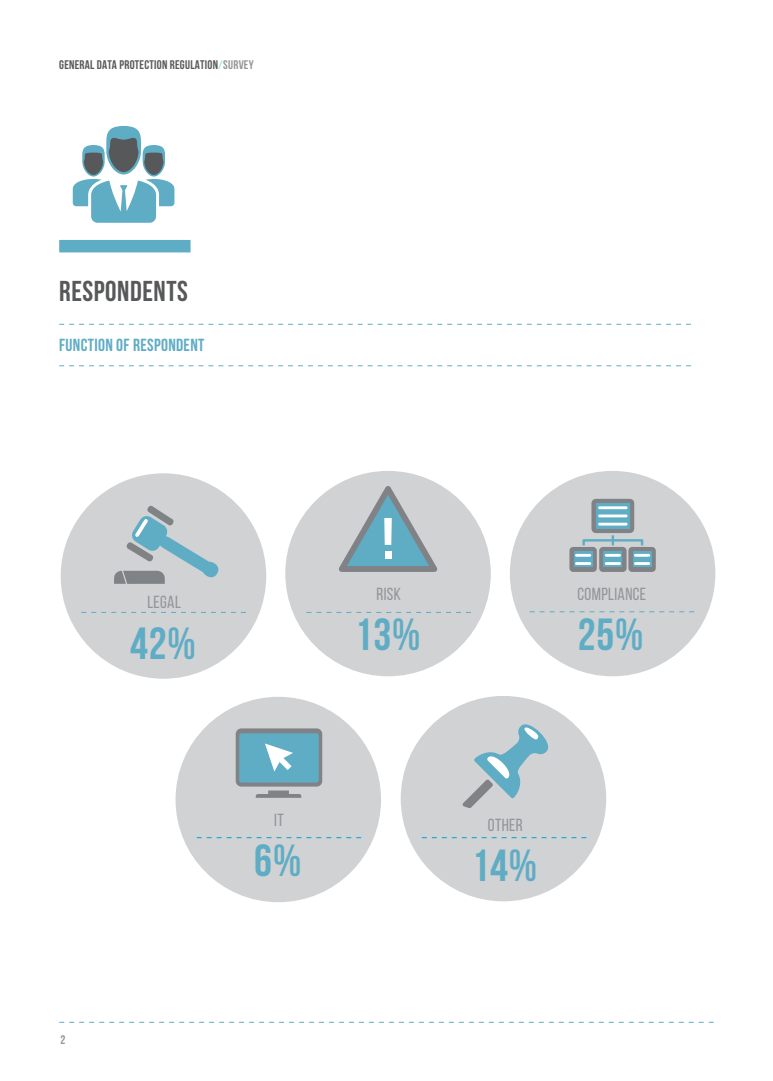
<style>
.page{position:relative;width:773px;height:1081px;background:#fff}
.page>*{position:absolute;margin:0;border:0;box-sizing:border-box;transform-origin:0 0}
.t1{font:700 45px "Bebas Neue";letter-spacing:.02em;color:#5facc5}
.t2{font:700 28.75px "Bebas Neue";letter-spacing:.02em;color:#57585a}
.t3{font:17.5px "Bebas Neue";letter-spacing:.02em;color:#939598}
.t4{font:700 17.5px "Bebas Neue";letter-spacing:.02em;color:#5facc5}
.t5{font:700 12.5px "Bebas Neue";letter-spacing:.02em;color:#57585a}
.t6{font:700 12.5px "Bebas Neue";color:#939598}
.s1{color:#94eadb}
.s2{color:#939598}
</style>
<div class="page">
<svg style="left:73px;top:126px;width:101px;height:97px"></svg>
<svg style="left:59px;top:365px;width:631px;height:1px"></svg>
<svg style="left:59px;top:324px;width:631px;height:1px"></svg>
<div style="left:285px;top:471px;width:205px;height:205px;background:#d1d2d4;border-radius:50%"></div>
<svg style="left:306px;top:612px;width:165px;height:1px"></svg>
<svg style="left:339px;top:486px;width:98px;height:86px"></svg>
<div style="left:400px;top:696px;width:206px;height:205px;background:#d1d2d4;border-radius:50%"></div>
<svg style="left:462px;top:724px;width:87px;height:84px"></svg>
<div style="left:175px;top:697px;width:206px;height:205px;background:#d1d2d4;border-radius:50%"></div>
<svg style="left:197px;top:837px;width:164px;height:1px"></svg>
<div style="left:236px;top:728px;width:86px;height:58px;background:#808285;border-radius:6px"></div>
<svg style="left:256px;top:790px;width:45px;height:8px"></svg>
<div style="left:239px;top:733px;width:80px;height:49px;background:#5facc5;border-radius:3px"></div>
<svg style="left:265px;top:743px;width:28px;height:28px"></svg>
<div style="left:509px;top:471px;width:206px;height:205px;background:#d1d2d4;border-radius:50%"></div>
<svg style="left:529px;top:611px;width:165px;height:1px"></svg>
<svg style="left:569px;top:499px;width:86px;height:73px"></svg>
<div style="left:574px;top:551px;width:18px;height:16px;background:#5facc5"></div>
<div style="left:632px;top:551px;width:19px;height:16px;background:#5facc5"></div>
<div style="left:603px;top:551px;width:19px;height:16px;background:#5facc5"></div>
<svg style="left:596px;top:503px;width:33px;height:25px"></svg>
<hr style="left:634px;top:554px;width:16px;height:3px;background:#fff">
<hr style="left:634px;top:562px;width:16px;height:3px;background:#fff">
<hr style="left:604px;top:554px;width:16px;height:3px;background:#fff">
<hr style="left:604px;top:562px;width:16px;height:3px;background:#fff">
<hr style="left:575px;top:554px;width:16px;height:3px;background:#fff">
<hr style="left:575px;top:562px;width:16px;height:3px;background:#fff">
<hr style="left:598px;top:506px;width:29px;height:3px;background:#fff">
<hr style="left:598px;top:523px;width:29px;height:2px;background:#fff">
<hr style="left:598px;top:514px;width:29px;height:3px;background:#fff">
<div style="left:61px;top:473px;width:205px;height:206px;background:#d1d2d4;border-radius:50%"></div>
<svg style="left:114px;top:506px;width:104px;height:78px"></svg>
<svg style="left:59px;top:1022px;width:654px;height:1px"></svg>
<svg style="left:81px;top:612px;width:165px;height:1px"></svg>
<svg style="left:422px;top:837px;width:164px;height:1px"></svg>
<div style="left:59px;top:240px;width:131px;height:12px;background:#5facc5"></div>
<p class="t5" style="left:59px;top:57px;width:196px">GENERAL DATA PROTECTION REGULATION<span class="s1">/</span><span class="s2">SURVEY</span></p>
<p class="t2" style="left:59px;top:275px;width:130px">RESPONDENTS</p>
<p class="t4" style="left:59px;top:335px;width:147px">FUNCTION OF RESPONDENT</p>
<p class="t6" style="left:60px;top:1032px;width:6px">2</p>
<p class="t3" style="left:147px;top:592px;width:35px">LEGAL</p>
<p class="t1" style="left:130px;top:618px;width:67px">42%</p>
<p class="t3" style="left:376px;top:584px;width:26px">RISK</p>
<p class="t1" style="left:354px;top:610px;width:67px">13%</p>
<p class="t3" style="left:577px;top:584px;width:70px">COMPLIANCE</p>
<p class="t1" style="left:577px;top:610px;width:67px">25%</p>
<p class="t3" style="left:274px;top:810px;width:11px">IT</p>
<p class="t1" style="left:254px;top:836px;width:48px">6%</p>
<p class="t3" style="left:488px;top:815px;width:36px">OTHER</p>
<p class="t1" style="left:471px;top:841px;width:67px">14%</p>
</div>
